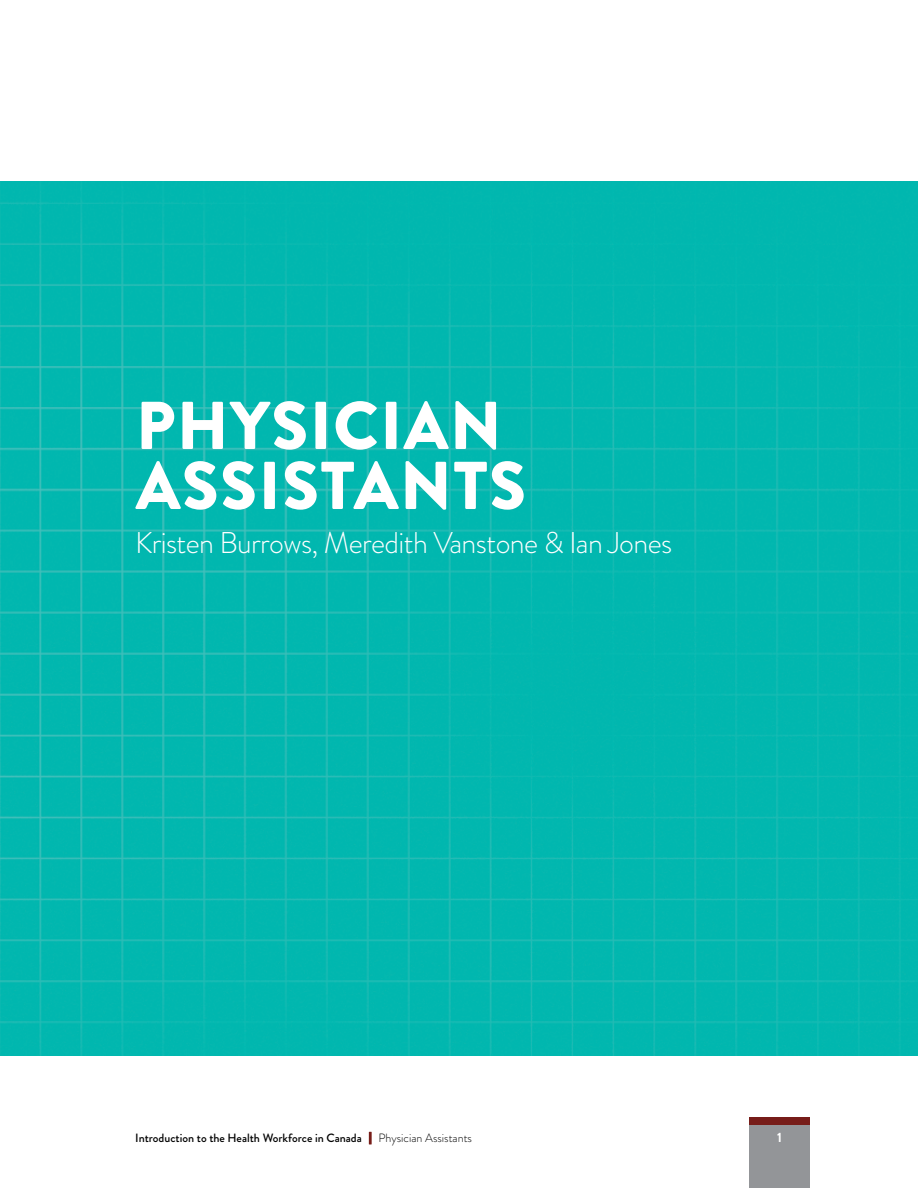
<style>
.page{position:relative;width:918px;height:1188px;background:#fff}
.page>*{position:absolute;margin:0;border:0;box-sizing:border-box;transform-origin:0 0}
.t1{font:900 67.5px/60px "Brandon Grotesque";letter-spacing:.02em;color:#fff}
.t2{font:300 30px "Brandon Grotesque";letter-spacing:-.02em;color:#fff}
.t3{font:700 13.5px "Brandon Grotesque";color:#fff}
.t4{font:500 12px "Brandon Grotesque";color:#000}
.s1{color:#771d19}
.s2{font-weight:300}
</style>
<div class="page">
<div style="left:749px;top:1124px;width:61px;height:64px;background:#939598"></div>
<div style="left:749px;top:1117px;width:61px;height:7px;background:#771d19"></div>
<img style="left:0;top:181px;width:918px;height:875px">
<h1 class="t1" style="left:136px;top:397px;width:392px">PHYSICIAN<br>ASSISTANTS</h1>
<h2 class="t2" style="left:135px;top:522px;width:538px">Kristen Burrows, Meredith Vanstone &amp; Ian Jones</h2>
<p class="t4" style="left:135px;top:1130px;width:338px">Introduction to the Health Workforce in Canada <span class="s1">|</span><span class="s2">Physician Assistants</span></p>
<p class="t3" style="left:777px;top:1128px;width:6px">1</p>
</div>
